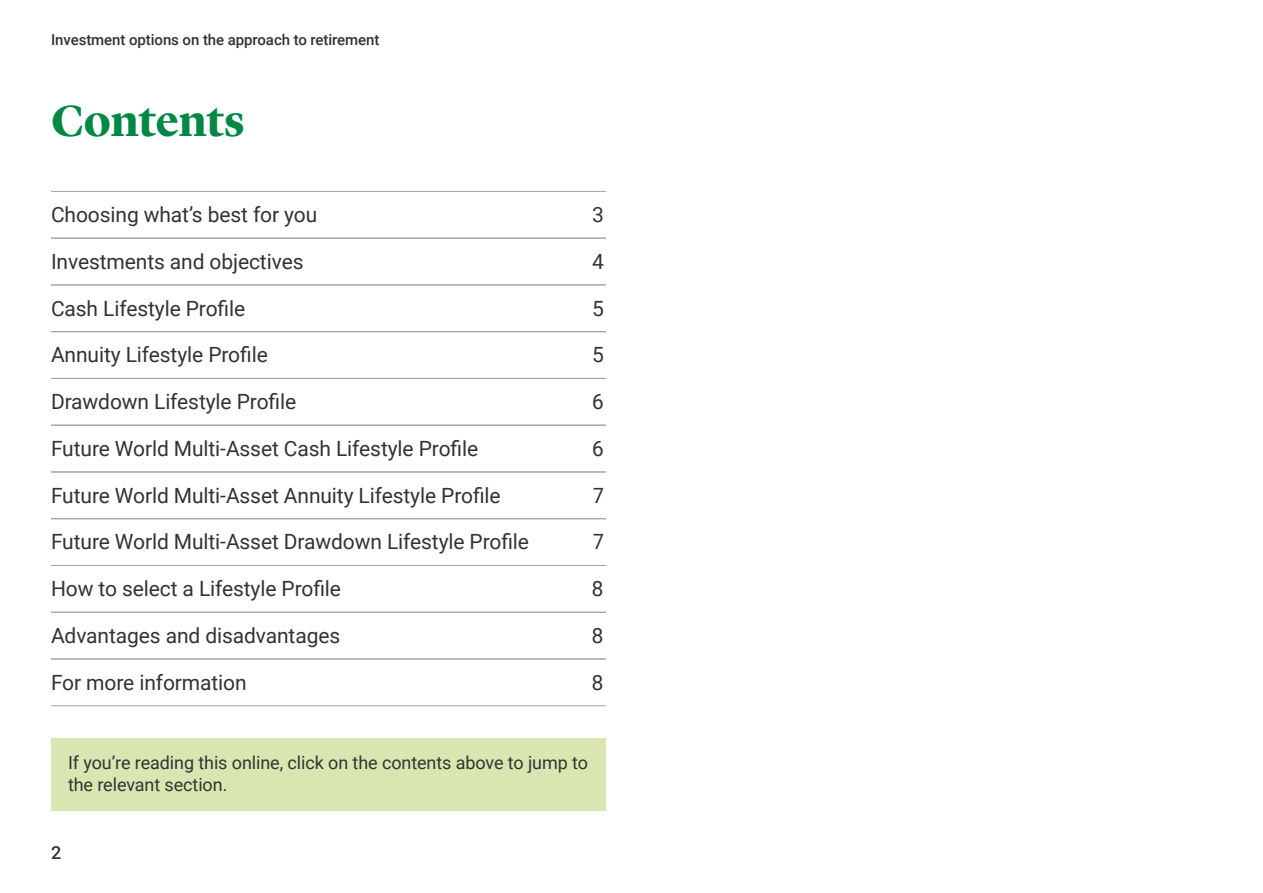
<style>
.page{position:relative;width:1263px;height:893px;background:#fff}
.page>*{position:absolute;margin:0;border:0;box-sizing:border-box;transform-origin:0 0}
.H1_Lyon_Bd{font:700 45px "Lyon Display";color:#028844}
.t1{font:21px "Roboto";letter-spacing:-.005em;color:#333}
.t2{font:18px/22.5px "Roboto";letter-spacing:-.005em;color:#333}
.t3{font:500 18px "Roboto";color:#333}
.t4{font:500 15px "Roboto";letter-spacing:-.005em;color:#333}
</style>
<div class="page">
<div style="left:51px;top:738px;width:555px;height:72px;background:#d9e6b1"></div>
<hr style="left:51px;top:191px;width:555px;height:1px;background:#a3a3a3">
<hr style="left:51px;top:238px;width:555px;height:1px;background:#a3a3a3">
<hr style="left:51px;top:284px;width:555px;height:1px;background:#a3a3a3">
<hr style="left:51px;top:285px;width:555px;height:1px;background:#a3a3a3">
<hr style="left:51px;top:331px;width:555px;height:1px;background:#a3a3a3">
<hr style="left:51px;top:378px;width:555px;height:1px;background:#a3a3a3">
<hr style="left:51px;top:425px;width:555px;height:1px;background:#a3a3a3">
<hr style="left:51px;top:472px;width:555px;height:1px;background:#a3a3a3">
<hr style="left:51px;top:518px;width:555px;height:1px;background:#a3a3a3">
<hr style="left:51px;top:565px;width:555px;height:1px;background:#a3a3a3">
<hr style="left:51px;top:612px;width:555px;height:1px;background:#a3a3a3">
<hr style="left:51px;top:659px;width:555px;height:1px;background:#a3a3a3">
<hr style="left:51px;top:705px;width:555px;height:1px;background:#a3a3a3">
<p class="t4" style="left:51px;top:29px;width:330px">Investment options on the approach to retirement</p>
<h1 class="H1_Lyon_Bd" style="left:51px;top:87px;width:195px">Contents</h1>
<p class="t1" style="left:51px;top:200px;width:268px">Choosing what’s best for you</p>
<p class="t1" style="left:592px;top:200px;width:13px">3</p>
<p class="t1" style="left:51px;top:247px;width:254px">Investments and objectives</p>
<p class="t1" style="left:592px;top:247px;width:13px">4</p>
<p class="t1" style="left:51px;top:293px;width:196px">Cash Lifestyle Profile</p>
<p class="t1" style="left:592px;top:293px;width:13px">5</p>
<p class="t1" style="left:51px;top:340px;width:218px">Annuity Lifestyle Profile</p>
<p class="t1" style="left:592px;top:340px;width:13px">5</p>
<p class="t1" style="left:51px;top:387px;width:247px">Drawdown Lifestyle Profile</p>
<p class="t1" style="left:592px;top:387px;width:13px">6</p>
<p class="t1" style="left:51px;top:434px;width:429px">Future World Multi-Asset Cash Lifestyle Profile</p>
<p class="t1" style="left:592px;top:434px;width:13px">6</p>
<p class="t1" style="left:51px;top:480px;width:451px">Future World Multi-Asset Annuity Lifestyle Profile</p>
<p class="t1" style="left:593px;top:480px;width:12px">7</p>
<p class="t1" style="left:51px;top:527px;width:480px">Future World Multi-Asset Drawdown Lifestyle Profile</p>
<p class="t1" style="left:593px;top:527px;width:12px">7</p>
<p class="t1" style="left:51px;top:574px;width:292px">How to select a Lifestyle Profile</p>
<p class="t1" style="left:592px;top:574px;width:14px">8</p>
<p class="t1" style="left:51px;top:621px;width:291px">Advantages and disadvantages</p>
<p class="t1" style="left:592px;top:621px;width:14px">8</p>
<p class="t1" style="left:51px;top:667px;width:197px">For more information</p>
<p class="t1" style="left:592px;top:667px;width:14px">8</p>
<p class="t2" style="left:68px;top:750px;width:521px">If you’re reading this online, click on the contents above to jump to the relevant section.</p>
<p class="t3" style="left:51px;top:840px;width:12px">2</p>
</div>
